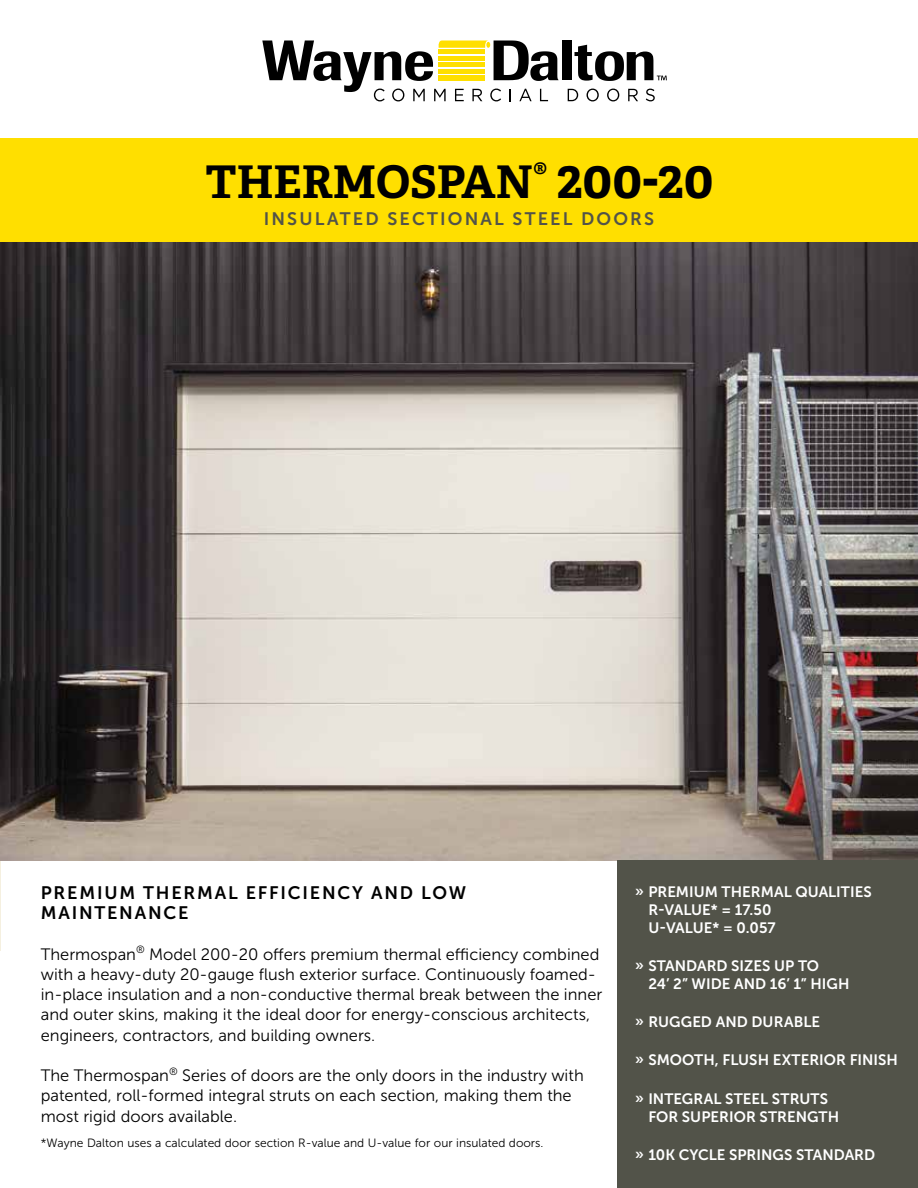
<style>
.page{position:relative;width:918px;height:1188px;background:#fff}
.page>*{position:absolute;margin:0;border:0;box-sizing:border-box;transform-origin:0 0}
.t1{font:700 45px "Adelle PE";color:#000}
.t2{font:18px/20.2px "Museo Sans 700";letter-spacing:.1em;color:#000}
.t3{font:18px "Museo Sans 700";letter-spacing:.12em;color:#525349}
.t4{font:16.5px/20.2px "Museo Sans 300";color:#000}
.t5{font:15px/18px "Museo Sans 700";color:#fff}
.t6{font:12px "Museo Sans 300";color:#000}
.s1{font-size:54.45px}
</style>
<div class="page">
<img style="left:1px;top:242px;width:917px;height:619px">
<div style="left:618px;top:860px;width:300px;height:328px;background:#525349"></div>
<div style="left:562px;top:40px;width:9px;height:40px;background:#000"></div>
<svg style="left:575px;top:45px;width:92px;height:36px"></svg>
<svg style="left:262px;top:40px;width:297px;height:61px"></svg>
<svg style="left:568px;top:89px;width:10px;height:12px"></svg>
<svg style="left:587px;top:89px;width:12px;height:12px"></svg>
<svg style="left:607px;top:89px;width:12px;height:12px"></svg>
<svg style="left:628px;top:89px;width:10px;height:12px"></svg>
<svg style="left:646px;top:89px;width:9px;height:12px"></svg>
<div style="left:0;top:138px;width:918px;height:104px;background:#ffdf00"></div>
<hr style="left:0;top:861px;width:1px;height:89px;background:#f5f0e0">
<h1 class="t1" style="left:206px;top:149px;width:509px">THERMOSPAN<sup>®</sup> <span class="s1">200-20</span></h1>
<p class="t3" style="left:264px;top:209px;width:392px">INSULATED SECTIONAL STEEL DOORS</p>
<p class="t2" style="left:41px;top:883px;width:427px">PREMIUM THERMAL EFFICIENCY AND LOW<br>MAINTENANCE</p>
<p class="t4" style="left:41px;top:944px;width:563px">Thermospan<sup>®</sup> Model 200-20 offers premium thermal efficiency combined with a heavy-duty 20-gauge flush exterior surface. Continuously foamed&shy;in-place insulation and a non-conductive thermal break between the inner and outer skins, making it the ideal door for energy-conscious architects, engineers, contractors, and building owners.</p>
<p class="t4" style="left:41px;top:1065px;width:544px">The Thermospan<sup>®</sup> Series of doors are the only doors in the industry with patented, roll-formed integral struts on each section, making them the most rigid doors available.</p>
<p class="t6" style="left:41px;top:1137px;width:504px">*Wayne Dalton uses a calculated door section R-value and U-value for our insulated doors.</p>
<p class="t5" style="left:648px;top:882px;width:225px;text-indent:-14px">» PREMIUM THERMAL QUALITIES<br>R-VALUE* = 17.50<br>U-VALUE* = 0.057</p>
<p class="t5" style="left:648px;top:957px;width:203px;text-indent:-14px">» STANDARD SIZES UP TO<br>24’ 2” WIDE AND 16’ 1” HIGH</p>
<p class="t5" style="left:635px;top:1013px;width:187px">» RUGGED AND DURABLE</p>
<p class="t5" style="left:635px;top:1051px;width:265px">» SMOOTH, FLUSH EXTERIOR FINISH</p>
<p class="t5" style="left:648px;top:1089px;width:192px;text-indent:-14px">» INTEGRAL STEEL STRUTS<br>FOR SUPERIOR STRENGTH</p>
<p class="t5" style="left:635px;top:1146px;width:242px">» 10K CYCLE SPRINGS STANDARD</p>
</div>
